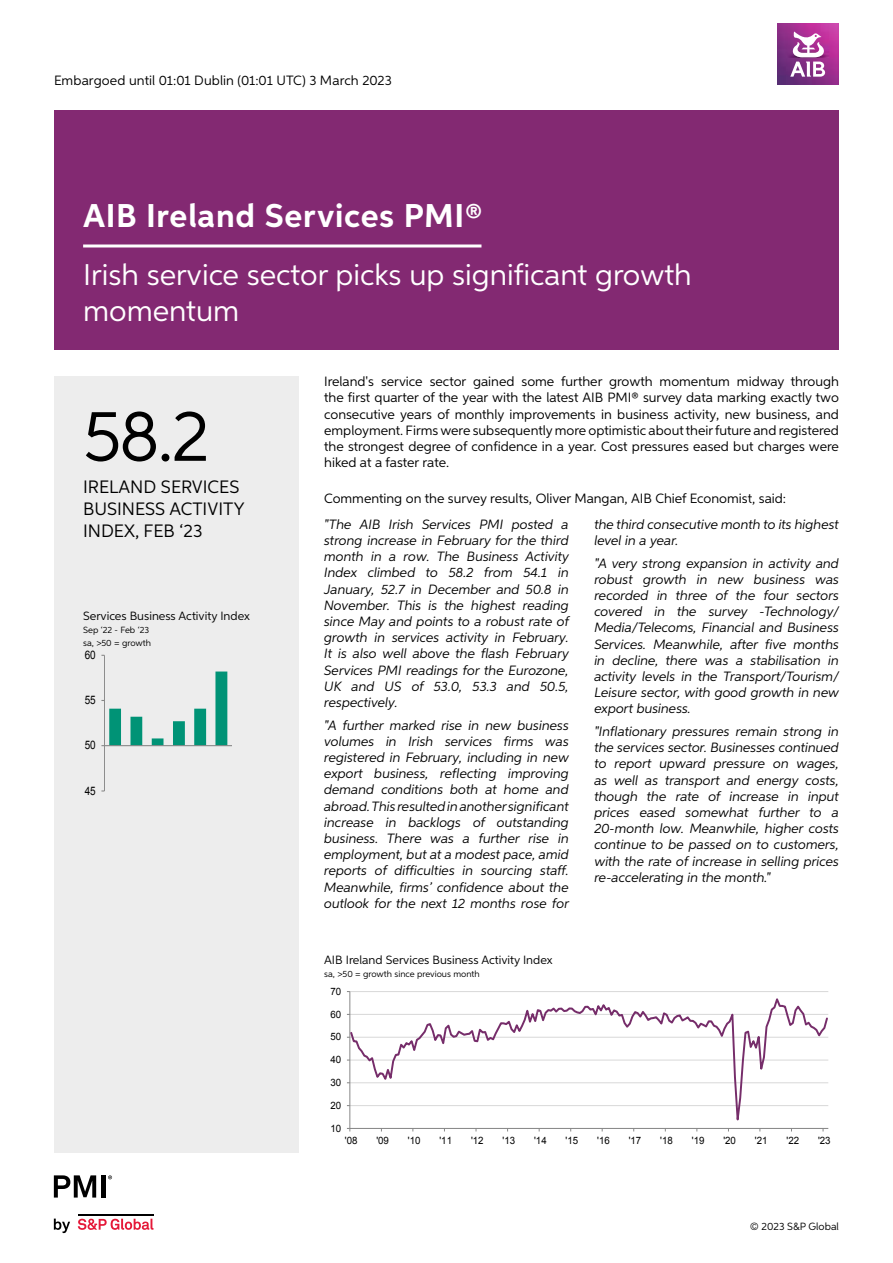
<style>
.page{position:relative;width:893px;height:1263px;background:#fff}
.page>*{position:absolute;margin:0;border:0;box-sizing:border-box;transform-origin:0 0}
.t1{font:72px "Aspira";color:#000}
.t2{font:700 33px "Aspira";letter-spacing:.02em;color:#fff}
.t3{font:30px/36px "Aspira";color:#fff}
.t4{font:18px/21.6px "Aspira";color:#000}
.t5{font:italic 13.5px/16.2px "Aspira";color:#000;text-align:justify}
.t6{font:13.5px/16.2px "Aspira";color:#000;text-align:justify}
.t7{font:12px "Aspira";color:#000}
.t8{font:11.7px "Arial";color:#000;scale:.85 1}
.t9{font:10.5px "Aspira";color:#000}
.t10{font:10.2px "Arial";color:#000;scale:.96 1}
.t11{font:9px "Aspira";color:#000}
</style>
<div class="page">
<div style="left:54px;top:111px;width:785px;height:239px;background:#832972"></div>
<img style="left:778px;top:24px;width:61px;height:61px">
<svg style="left:790px;top:32px;width:35px;height:45px"></svg>
<div style="left:54px;top:376px;width:245px;height:776px;background:#ededed"></div>
<hr style="left:83px;top:244px;width:398px;height:3px;background:#fff">
<hr style="left:104px;top:655px;width:1px;height:136px;background:#868686">
<svg style="left:101px;top:671px;width:126px;height:75px"></svg>
<hr style="left:104px;top:745px;width:128px;height:1px;background:#868686">
<hr style="left:350px;top:991px;width:478px;height:1px;background:#d9d9d9">
<hr style="left:349px;top:991px;width:1px;height:137px;background:#868686">
<svg style="left:350px;top:993px;width:479px;height:136px"></svg>
<svg style="left:54px;top:1218px;width:16px;height:15px"></svg>
<svg style="left:78px;top:1218px;width:75px;height:12px"></svg>
<hr style="left:78px;top:1213px;width:75px;height:2px;background:#000">
<svg style="left:54px;top:1175px;width:42px;height:22px"></svg>
<div style="left:101px;top:1175px;width:5px;height:22px;background:#000"></div>
<svg style="left:108px;top:1175px;width:4px;height:4px"></svg>
<p class="t6" style="left:54px;top:72px;width:339px">Embargoed until 01:01 Dublin (01:01 UTC) 3 March 2023</p>
<h2 class="t2" style="left:83px;top:196px;width:401px">AIB Ireland Services PMI®</h2>
<h3 class="t3" style="left:83px;top:256px;width:610px">Irish service sector picks up significant growth momentum</h3>
<h1 class="t1" style="left:83px;top:392px;width:128px">58.2</h1>
<h3 class="t4" style="left:83px;top:476px;width:163px">IRELAND SERVICES<br>BUSINESS ACTIVITY</h3>
<h3 class="t4" style="left:83px;top:519px;width:121px">INDEX, FEB ‘23</h3>
<p class="t7" style="left:83px;top:608px;width:168px">Services Business Activity Index</p>
<p class="t11" style="left:83px;top:637px;width:69px">sa, &gt;50 = growth</p>
<p class="t11" style="left:83px;top:624px;width:67px">Sep ‘22 - Feb ‘23</p>
<p class="t8" style="left:85px;top:647px;width:15px">60</p>
<p class="t8" style="left:85px;top:692px;width:15px">55</p>
<p class="t8" style="left:85px;top:738px;width:15px">50</p>
<p class="t8" style="left:85px;top:783px;width:15px">45</p>
<p class="t6" style="left:324px;top:373px;width:516px">Ireland's service sector gained some further growth momentum midway through the first quarter of the year with the latest AIB PMI® survey data marking exactly two consecutive years of monthly improvements in business activity, new business, and employment. Firms were subsequently more optimistic about their future and registered the strongest degree of confidence in a year. Cost pressures eased but charges were hiked at a faster rate.</p>
<p class="t6" style="left:324px;top:490px;width:463px">Commenting on the survey results, Oliver Mangan, AIB Chief Economist, said:</p>
<p class="t5" style="left:324px;top:516px;width:246px">"The AIB Irish Services PMI posted a strong increase in February for the third month in a row. The Business Activity Index climbed to 58.2 from 54.1 in January, 52.7 in December and 50.8 in November. This is the highest reading since May and points to a robust rate of growth in services activity in February.<br>It is also well above the flash February Services PMI readings for the Eurozone, UK and US of 53.0, 53.3 and 50.5, respectively.</p>
<p class="t5" style="left:324px;top:716px;width:246px">"A further marked rise in new business volumes in Irish services firms was registered in February, including in new export business, reflecting improving demand conditions both at home and abroad. This resulted in another significant increase in backlogs of outstanding business. There was a further rise in employment, but at a modest pace, amid reports of difficulties in sourcing staff.<br>Meanwhile, firms’ confidence about the outlook for the next 12 months rose for</p>
<p class="t7" style="left:324px;top:953px;width:230px">AIB Ireland Services Business Activity Index</p>
<p class="t11" style="left:324px;top:969px;width:157px">sa, &gt;50 = growth since previous month</p>
<p class="t10" style="left:331px;top:984px;width:13px">70</p>
<p class="t10" style="left:331px;top:1007px;width:13px">60</p>
<p class="t10" style="left:331px;top:1030px;width:13px">50</p>
<p class="t10" style="left:331px;top:1053px;width:13px">40</p>
<p class="t10" style="left:331px;top:1076px;width:13px">30</p>
<p class="t10" style="left:331px;top:1098px;width:13px">20</p>
<p class="t10" style="left:331px;top:1121px;width:13px">10</p>
<p class="t5" style="left:594px;top:516px;width:246px">the third consecutive month to its highest level in a year.</p>
<p class="t5" style="left:594px;top:554px;width:246px">"A very strong expansion in activity and robust growth in new business was recorded in three of the four sectors covered in the survey -Technology/ Media/Telecoms, Financial and Business Services. Meanwhile, after five months in decline, there was a stabilisation in activity levels in the Transport/Tourism/ Leisure sector, with good growth in new export business.</p>
<p class="t5" style="left:594px;top:723px;width:246px">"Inflationary pressures remain strong in the services sector. Businesses continued to report upward pressure on wages, as well as transport and energy costs, though the rate of increase in input prices eased somewhat further to a 20-month low. Meanwhile, higher costs continue to be passed on to customers, with the rate of increase in selling prices re-accelerating in the month."</p>
<p class="t10" style="left:345px;top:1133px;width:15px">'08</p>
<p class="t10" style="left:376px;top:1133px;width:15px">'09</p>
<p class="t10" style="left:408px;top:1133px;width:15px">'10</p>
<p class="t10" style="left:439px;top:1133px;width:15px">'11</p>
<p class="t10" style="left:471px;top:1133px;width:15px">'12</p>
<p class="t10" style="left:503px;top:1133px;width:15px">'13</p>
<p class="t10" style="left:534px;top:1133px;width:15px">'14</p>
<p class="t10" style="left:566px;top:1133px;width:15px">'15</p>
<p class="t10" style="left:597px;top:1133px;width:15px">'16</p>
<p class="t10" style="left:629px;top:1133px;width:15px">'17</p>
<p class="t10" style="left:660px;top:1133px;width:15px">'18</p>
<p class="t10" style="left:692px;top:1133px;width:15px">'19</p>
<p class="t10" style="left:723px;top:1133px;width:15px">'20</p>
<p class="t10" style="left:755px;top:1133px;width:15px">'21</p>
<p class="t10" style="left:786px;top:1133px;width:15px">'22</p>
<p class="t10" style="left:818px;top:1133px;width:15px">'23</p>
<p class="t9" style="left:750px;top:1220px;width:90px">© 2023 S&amp;P Global</p>
</div>
